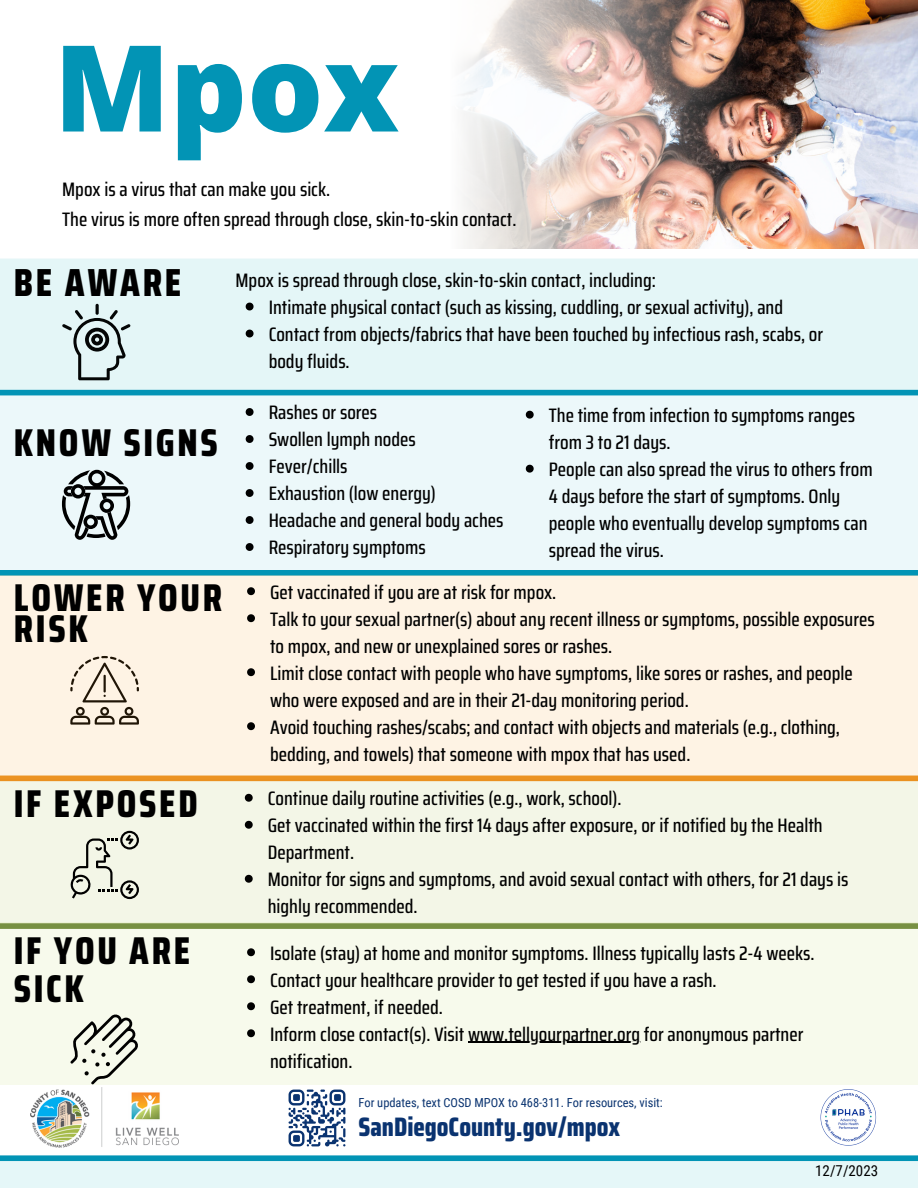
<style>
.page{position:relative;width:918px;height:1188px;background:#fff}
.page>*{position:absolute;margin:0;border:0;box-sizing:border-box;transform-origin:0 0}
.t1{font:800 120px "Open Sans";color:#0294b5}
.t2{font:800 39.15px "Saira Condensed";letter-spacing:.07em;color:#000}
.t3{font:800 38.85px/38.2px "Saira Condensed";letter-spacing:.07em;color:#000}
.t4{font:800 26.7px "Saira Condensed";color:#0a3370}
.t5{font:500 19.5px/27px "Saira Condensed";color:#000}
.t6{font:15px "Roboto Condensed";color:#000}
.t7{font:12.45px "Roboto Condensed";color:#0a3370}
</style>
<div class="page">
<img style="left:753px;top:0;width:165px;height:249px">
<img style="left:462px;top:0;width:291px;height:249px">
<div style="left:0;top:255px;width:918px;height:136px;background:#e4f6f7"></div>
<div style="left:0;top:393px;width:918px;height:180px;background:#ecf8fa"></div>
<div style="left:0;top:778px;width:918px;height:148px;background:#f3f6e7"></div>
<svg style="left:62px;top:470px;width:68px;height:70px"></svg>
<svg style="left:62px;top:304px;width:68px;height:76px"></svg>
<div style="left:0;top:922px;width:918px;height:163px;background:#f7faec"></div>
<div style="left:0;top:390px;width:918px;height:5px;background:#0294b5"></div>
<div style="left:0;top:776px;width:918px;height:5px;background:#ea9121"></div>
<div style="left:0;top:570px;width:918px;height:6px;background:#0294b5"></div>
<div style="left:0;top:923px;width:918px;height:6px;background:#779042"></div>
<svg style="left:70px;top:831px;width:69px;height:68px"></svg>
<svg style="left:70px;top:1014px;width:68px;height:71px"></svg>
<div style="left:0;top:253px;width:918px;height:6px;background:#fff"></div>
<div style="left:0;top:576px;width:918px;height:203px;background:#fef3e4"></div>
<svg style="left:246px;top:303px;width:8px;height:7px"></svg>
<svg style="left:246px;top:330px;width:8px;height:7px"></svg>
<svg style="left:247px;top:948px;width:8px;height:8px"></svg>
<svg style="left:247px;top:975px;width:8px;height:8px"></svg>
<svg style="left:247px;top:1002px;width:8px;height:8px"></svg>
<svg style="left:247px;top:1029px;width:8px;height:8px"></svg>
<hr style="left:468px;top:1042px;width:172px;height:1px;background:#000">
<svg style="left:247px;top:587px;width:8px;height:8px"></svg>
<svg style="left:247px;top:614px;width:8px;height:8px"></svg>
<svg style="left:247px;top:668px;width:8px;height:8px"></svg>
<svg style="left:247px;top:722px;width:8px;height:8px"></svg>
<svg style="left:246px;top:408px;width:8px;height:8px"></svg>
<svg style="left:246px;top:435px;width:8px;height:8px"></svg>
<svg style="left:246px;top:462px;width:8px;height:8px"></svg>
<svg style="left:246px;top:489px;width:8px;height:8px"></svg>
<svg style="left:246px;top:516px;width:8px;height:8px"></svg>
<svg style="left:246px;top:543px;width:8px;height:8px"></svg>
<svg style="left:245px;top:794px;width:8px;height:8px"></svg>
<svg style="left:245px;top:821px;width:8px;height:8px"></svg>
<svg style="left:245px;top:875px;width:8px;height:8px"></svg>
<svg style="left:526px;top:411px;width:8px;height:8px"></svg>
<svg style="left:526px;top:465px;width:8px;height:8px"></svg>
<div style="left:0;top:1161px;width:918px;height:27px;background:#e5f7f8"></div>
<div style="left:0;top:1155px;width:918px;height:6px;background:#0294b5"></div>
<img style="left:288px;top:1089px;width:58px;height:58px">
<img style="left:820px;top:1089px;width:57px;height:57px">
<img style="left:30px;top:1088px;width:149px;height:60px">
<p class="t1" style="left:54px;top:3px;width:347px">Mpox</p>
<p class="t5" style="left:62px;top:176px;width:270px">Mpox is a virus that can make you sick.</p>
<p class="t5" style="left:62px;top:205px;width:456px">The virus is more often spread through close, skin-to-skin contact.</p>
<p class="t2" style="left:14px;top:251px;width:169px">BE AWARE</p>
<p class="t5" style="left:236px;top:267px;width:422px">Mpox is spread through close, skin-to-skin contact, including:</p>
<p class="t5" style="left:269px;top:294px;width:516px">Intimate physical contact (such as kissing, cuddling, or sexual activity), and</p>
<p class="t5" style="left:269px;top:321px;width:556px">Contact from objects/fabrics that have been touched by infectious rash, scabs, or body fluids.</p>
<p class="t3" style="left:14px;top:424px;width:205px">KNOW SIGNS</p>
<p class="t3" style="left:14px;top:578px;width:210px">LOWER YOUR</p>
<p class="t3" style="left:14px;top:610px;width:75px">RISK</p>
<p class="t5" style="left:269px;top:399px;width:110px">Rashes or sores</p>
<p class="t5" style="left:269px;top:426px;width:149px">Swollen lymph nodes</p>
<p class="t5" style="left:269px;top:453px;width:80px">Fever/chills</p>
<p class="t5" style="left:269px;top:480px;width:169px">Exhaustion (low energy)</p>
<p class="t5" style="left:269px;top:507px;width:236px">Headache and general body aches</p>
<p class="t5" style="left:269px;top:534px;width:159px">Respiratory symptoms</p>
<p class="t5" style="left:549px;top:402px;width:308px">The time from infection to symptoms ranges from 3 to 21 days.</p>
<p class="t5" style="left:549px;top:456px;width:325px">People can also spread the virus to others from 4 days before the start of symptoms. Only people who eventually develop symptoms can spread the virus.</p>
<p class="t5" style="left:270px;top:578px;width:288px">Get vaccinated if you are at risk for mpox.</p>
<p class="t5" style="left:270px;top:605px;width:606px">Talk to your sexual partner(s) about any recent illness or symptoms, possible exposures to mpox, and new or unexplained sores or rashes.</p>
<p class="t5" style="left:270px;top:659px;width:584px">Limit close contact with people who have symptoms, like sores or rashes, and people who were exposed and are in their 21-day monitoring period.</p>
<p class="t5" style="left:270px;top:713px;width:571px">Avoid touching rashes/scabs; and contact with objects and materials (e.g., clothing, bedding, and towels) that someone with mpox that has used.</p>
<p class="t3" style="left:14px;top:785px;width:185px">IF EXPOSED</p>
<p class="t5" style="left:268px;top:785px;width:355px">Continue daily routine activities (e.g., work, school).</p>
<p class="t5" style="left:268px;top:812px;width:556px">Get vaccinated within the first 14 days after exposure, or if notified by the Health<br>Department.</p>
<p class="t5" style="left:268px;top:866px;width:582px">Monitor for signs and symptoms, and avoid sexual contact with others, for 21 days is highly recommended.</p>
<p class="t3" style="left:14px;top:931px;width:178px">IF YOU ARE<br>SICK</p>
<p class="t5" style="left:270px;top:939px;width:546px">Isolate (stay) at home and monitor symptoms. Illness typically lasts 2-4 weeks.</p>
<p class="t5" style="left:270px;top:966px;width:448px">Contact your healthcare provider to get tested if you have a rash.</p>
<p class="t5" style="left:270px;top:993px;width:174px">Get treatment, if needed.</p>
<p class="t5" style="left:270px;top:1020px;width:535px">Inform close contact(s). Visit www.tellyourpartner.org for anonymous partner notification.</p>
<p class="t7" style="left:358px;top:1095px;width:306px">For updates, text COSD MPOX to 468-311. For resources, visit:</p>
<p class="t4" style="left:358px;top:1105px;width:263px">SanDiegoCounty.gov/mpox</p>
<p class="t6" style="left:815px;top:1162px;width:64px">12/7/2023</p>
</div>
